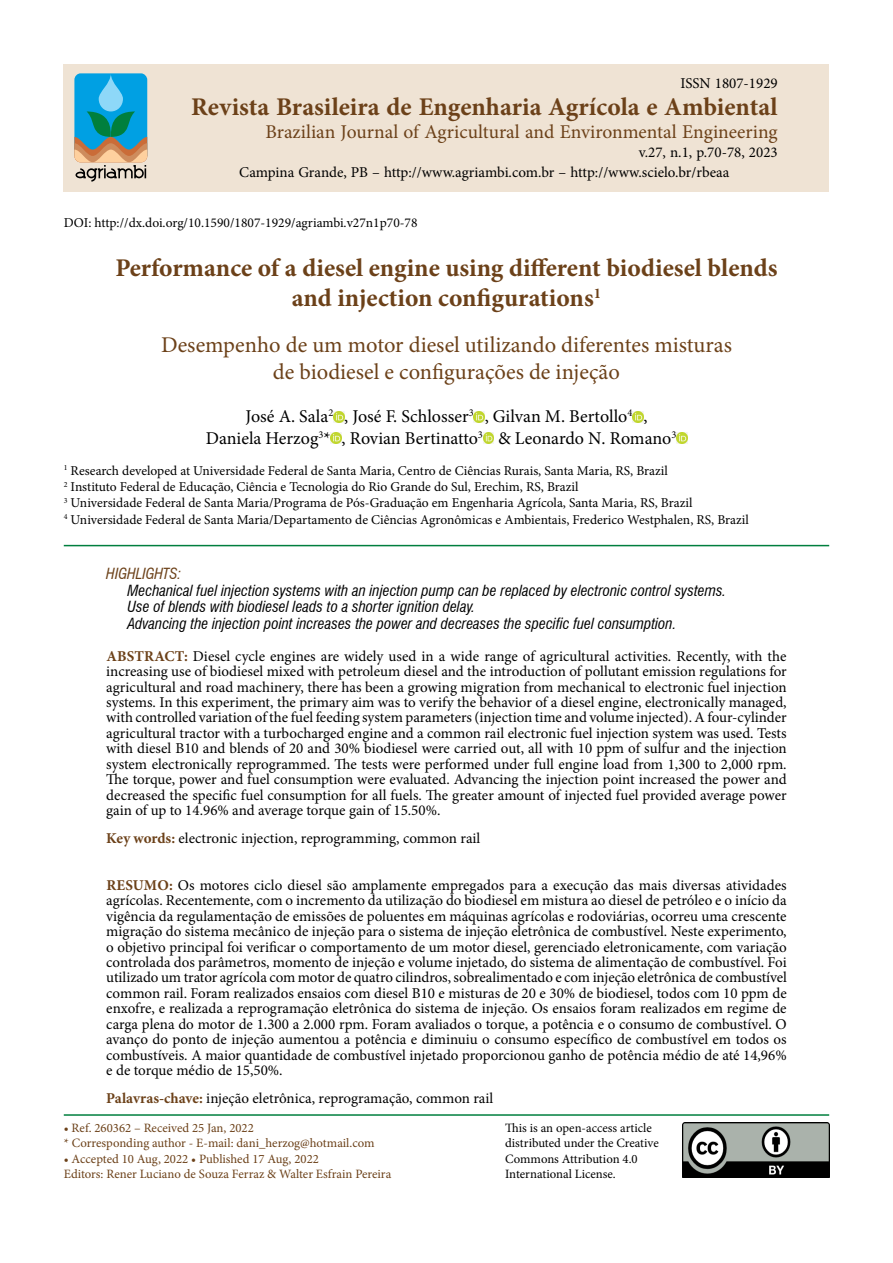
<style>
.page{position:relative;width:893px;height:1263px;background:#fff}
.page>*{position:absolute;margin:0;border:0;box-sizing:border-box;transform-origin:0 0}
.t1{font:700 25.5px/30.6px "Minion Pro";letter-spacing:-.005em;color:#6c4119;text-align:center}
.t2{font:22.5px/27px "Minion Pro";color:#6c4119;text-align:center}
.t3{font:19.5px "Minion Pro";color:#6c4119}
.t4{font:18px/21.6px "Minion Pro";color:#000}
.t5{font:15px/15.5px "Minion Pro";color:#000;text-align:justify}
.t6{font:italic condensed 15px/16.5px "Swiss 721 BT";color:#000}
.t7{font:italic condensed 15px "Swiss 721 BT";color:#6c4119}
.t8{font:13.5px/16.2px "Minion Pro";color:#000}
.t9{font:12.75px/15.3px "Minion Pro";color:#6c4119}
.t10{font:12.75px/15.3px "Minion Pro";color:#000}
.s1{font-weight:700;color:#6c4119}
</style>
<div class="page">
<div style="left:64px;top:64px;width:765px;height:127px;background:#efe3d4"></div>
<img style="left:682px;top:1123px;width:147px;height:55px">
<svg style="left:74px;top:73px;width:73px;height:109px;background:#53a2b4"></svg>
<hr style="left:64px;top:1114px;width:765px;height:2px;background:#007f3e">
<svg style="left:333px;top:411px;width:11px;height:11px"></svg>
<svg style="left:474px;top:411px;width:11px;height:11px"></svg>
<svg style="left:632px;top:411px;width:11px;height:11px"></svg>
<svg style="left:331px;top:433px;width:11px;height:11px"></svg>
<svg style="left:483px;top:433px;width:11px;height:11px"></svg>
<svg style="left:676px;top:433px;width:11px;height:11px"></svg>
<hr style="left:64px;top:545px;width:765px;height:1px;background:#007f3e">
<p class="t5" style="left:680px;top:76px;width:99px">ISSN 1807-1929</p>
<h1 class="t1" style="left:191px;top:91px;width:588px">Revista Brasileira de Engenharia Agrícola e Ambiental</h1>
<h3 class="t3" style="left:265px;top:119px;width:514px">Brazilian Journal of Agricultural and Environmental Engineering</h3>
<p class="t5" style="left:639px;top:145px;width:140px">v.27, n.1, p.70-78, 2023</p>
<p class="t5" style="left:239px;top:164px;width:492px">Campina Grande, PB – http://www.agriambi.com.br – http://www.scielo.br/rbeaa</p>
<p class="t8" style="left:64px;top:215px;width:355px">DOI: http://dx.doi.org/10.1590/1807-1929/agriambi.v27n1p70-78</p>
<h1 class="t1" style="left:115px;top:252px;width:663px">Performance of a diesel engine using different biodiesel blends and injection configurations<sup>1</sup></h1>
<h2 class="t2" style="left:161px;top:332px;width:572px">Desempenho de um motor diesel utilizando diferentes misturas de biodiesel e configurações de injeção</h2>
<p class="t4" style="left:206px;top:406px;width:472px;text-indent:40px">José A. Sala<sup>2</sup> , José F. Schlosser<sup>3</sup> , Gilvan M. Bertollo<sup>4</sup> ,<br>Daniela Herzog<sup>3</sup>* , Rovian Bertinatto<sup>3</sup> &amp; Leonardo N. Romano<sup>3</sup></p>
<p class="t8" style="left:64px;top:463px;width:687px"><sup>1</sup> Research developed at Universidade Federal de Santa Maria, Centro de Ciências Rurais, Santa Maria, RS, Brazil<br><sup>2</sup> Instituto Federal de Educação, Ciência e Tecnologia do Rio Grande do Sul, Erechim, RS, Brazil<br><sup>3</sup> Universidade Federal de Santa Maria/Programa de Pós-Graduação em Engenharia Agrícola, Santa Maria, RS, Brazil<br><sup>4</sup> Universidade Federal de Santa Maria/Departamento de Ciências Agronômicas e Ambientais, Frederico Westphalen, RS, Brazil</p>
<p class="t7" style="left:106px;top:564px;width:76px">HIGHLIGHTS:</p>
<p class="t6" style="left:128px;top:582px;width:600px">Mechanical fuel injection systems with an injection pump can be replaced by electronic control systems.<br>Use of blends with biodiesel leads to a shorter ignition delay.<br>Advancing the injection point increases the power and decreases the specific fuel consumption.</p>
<p class="t5" style="left:106px;top:648px;width:682px"><span class="s1">ABSTRACT:</span> Diesel cycle engines are widely used in a wide range of agricultural activities. Recently, with the increasing use of biodiesel mixed with petroleum diesel and the introduction of pollutant emission regulations for agricultural and road machinery, there has been a growing migration from mechanical to electronic fuel injection systems. In this experiment, the primary aim was to verify the behavior of a diesel engine, electronically managed, with controlled variation of the fuel feeding system parameters (injection time and volume injected). A four-cylinder agricultural tractor with a turbocharged engine and a common rail electronic fuel injection system was used. Tests with diesel B10 and blends of 20 and 30% biodiesel were carried out, all with 10 ppm of sulfur and the injection system electronically reprogrammed. The tests were performed under full engine load from 1,300 to 2,000 rpm.<br>The torque, power and fuel consumption were evaluated. Advancing the injection point increased the power and decreased the specific fuel consumption for all fuels. The greater amount of injected fuel provided average power gain of up to 14.96% and average torque gain of 15.50%.</p>
<p class="t5" style="left:106px;top:831px;width:376px"><span class="s1">Key words:</span> electronic injection, reprogramming, common rail</p>
<p class="t5" style="left:106px;top:877px;width:682px"><span class="s1">RESUMO:</span> Os motores ciclo diesel são amplamente empregados para a execução das mais diversas atividades agrícolas. Recentemente, com o incremento da utilização do biodiesel em mistura ao diesel de petróleo e o início da vigência da regulamentação de emissões de poluentes em máquinas agrícolas e rodoviárias, ocorreu uma crescente migração do sistema mecânico de injeção para o sistema de injeção eletrônica de combustível. Neste experimento, o objetivo principal foi verificar o comportamento de um motor diesel, gerenciado eletronicamente, com variação controlada dos parâmetros, momento de injeção e volume injetado, do sistema de alimentação de combustível. Foi utilizado um trator agrícola com motor de quatro cilindros, sobrealimentado e com injeção eletrônica de combustível common rail. Foram realizados ensaios com diesel B10 e misturas de 20 e 30% de biodiesel, todos com 10 ppm de enxofre, e realizada a reprogramação eletrônica do sistema de injeção. Os ensaios foram realizados em regime de carga plena do motor de 1.300 a 2.000 rpm. Foram avaliados o torque, a potência e o consumo de combustível. O avanço do ponto de injeção aumentou a potência e diminuiu o consumo específico de combustível em todos os combustíveis. A maior quantidade de combustível injetado proporcionou ganho de potência médio de até 14,96% e de torque médio de 15,50%.</p>
<p class="t5" style="left:106px;top:1091px;width:388px"><span class="s1">Palavras-chave:</span> injeção eletrônica, reprogramação, common rail</p>
<p class="t9" style="left:64px;top:1120px;width:312px">• Ref. 260362 – Received 25 Jan, 2022<br>* Corresponding author - E-mail: dani_herzog@hotmail.com</p>
<p class="t9" style="left:64px;top:1151px;width:329px">• Accepted 10 Aug, 2022 • Published 17 Aug, 2022<br>Editors: Rener Luciano de Souza Ferraz &amp; Walter Esfrain Pereira</p>
<p class="t10" style="left:505px;top:1120px;width:155px">This is an open-access article distributed under the Creative<br>Commons Attribution 4.0<br>International License.</p>
</div>
